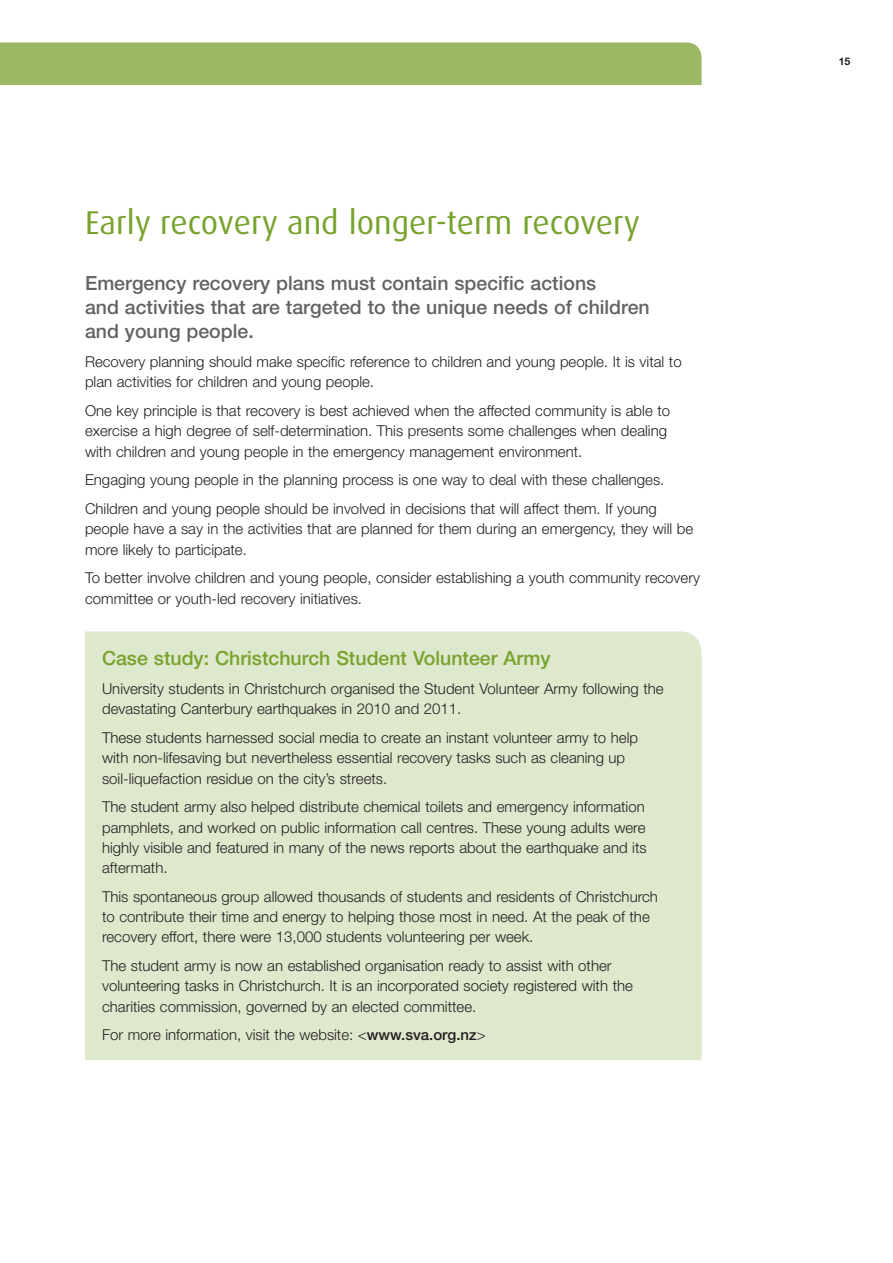
<style>
.page{position:relative;width:893px;height:1263px;background:#fff}
.page>*{position:absolute;margin:0;border:0;box-sizing:border-box;transform-origin:0 0}
.t1{font:33px "Dax OT";color:#78a22d}
.t2{font:500 19.5px/24px "Helvetica Neue LT Std";color:#636366}
.t3{font:500 19.5px "Helvetica Neue LT Std";color:#78a22d}
.t4{font:300 15px/20.2px "Helvetica Neue LT Std";color:#231f20}
.t5{font:700 10.5px "Helvetica Neue LT Std";color:#231f20}
.s1{font-weight:500}
</style>
<div class="page">
<div style="left:0;top:43px;width:702px;height:42px;background:#9bb865"></div>
<div style="left:85px;top:631px;width:617px;height:429px;background:#dee8cc"></div>
<h1 class="t1" style="left:85px;top:202px;width:557px">Early recovery and longer-term recovery</h1>
<h2 class="t2" style="left:85px;top:271px;width:566px">Emergency recovery plans must contain specific actions<br>and activities that are targeted to the unique needs of children and young people.</h2>
<p class="t4" style="left:85px;top:351px;width:598px">Recovery planning should make specific reference to children and young people. It is vital to plan activities for children and young people.</p>
<p class="t4" style="left:85px;top:400px;width:587px">One key principle is that recovery is best achieved when the affected community is able to exercise a high degree of self-determination. This presents some challenges when dealing with children and young people in the emergency management environment.</p>
<p class="t4" style="left:85px;top:465px;width:581px;line-height:28.8px">Engaging young people in the planning process is one way to deal with these challenges.<br>Children and young people should be involved in decisions that will affect them. If young</p>
<p class="t4" style="left:85px;top:519px;width:610px">people have a say in the activities that are planned for them during an emergency, they will be more likely to participate.</p>
<p class="t4" style="left:85px;top:568px;width:616px">To better involve children and young people, consider establishing a youth community recovery committee or youth-led recovery initiatives.</p>
<h2 class="t3" style="left:102px;top:647px;width:450px">Case study: Christchurch Student Volunteer Army</h2>
<p class="t4" style="left:102px;top:678px;width:563px">University students in Christchurch organised the Student Volunteer Army following the devastating Canterbury earthquakes in 2010 and 2011.</p>
<p class="t4" style="left:102px;top:727px;width:537px">These students harnessed social media to create an instant volunteer army to help with non-lifesaving but nevertheless essential recovery tasks such as cleaning up soil-liquefaction residue on the city’s streets.</p>
<p class="t4" style="left:102px;top:796px;width:546px">The student army also helped distribute chemical toilets and emergency information pamphlets, and worked on public information call centres. These young adults were highly visible and featured in many of the news reports about the earthquake and its aftermath.</p>
<p class="t4" style="left:102px;top:886px;width:557px">This spontaneous group allowed thousands of students and residents of Christchurch to contribute their time and energy to helping those most in need. At the peak of the recovery effort, there were 13,000 students volunteering per week.</p>
<p class="t4" style="left:102px;top:955px;width:532px">The student army is now an established organisation ready to assist with other volunteering tasks in Christchurch. It is an incorporated society registered with the charities commission, governed by an elected committee.</p>
<p class="t4" style="left:102px;top:1024px;width:385px">For more information, visit the website: &lt;<span class="s1">www.sva.org.nz</span>&gt;</p>
<p class="t5" style="left:839px;top:55px;width:13px">15</p>
</div>
